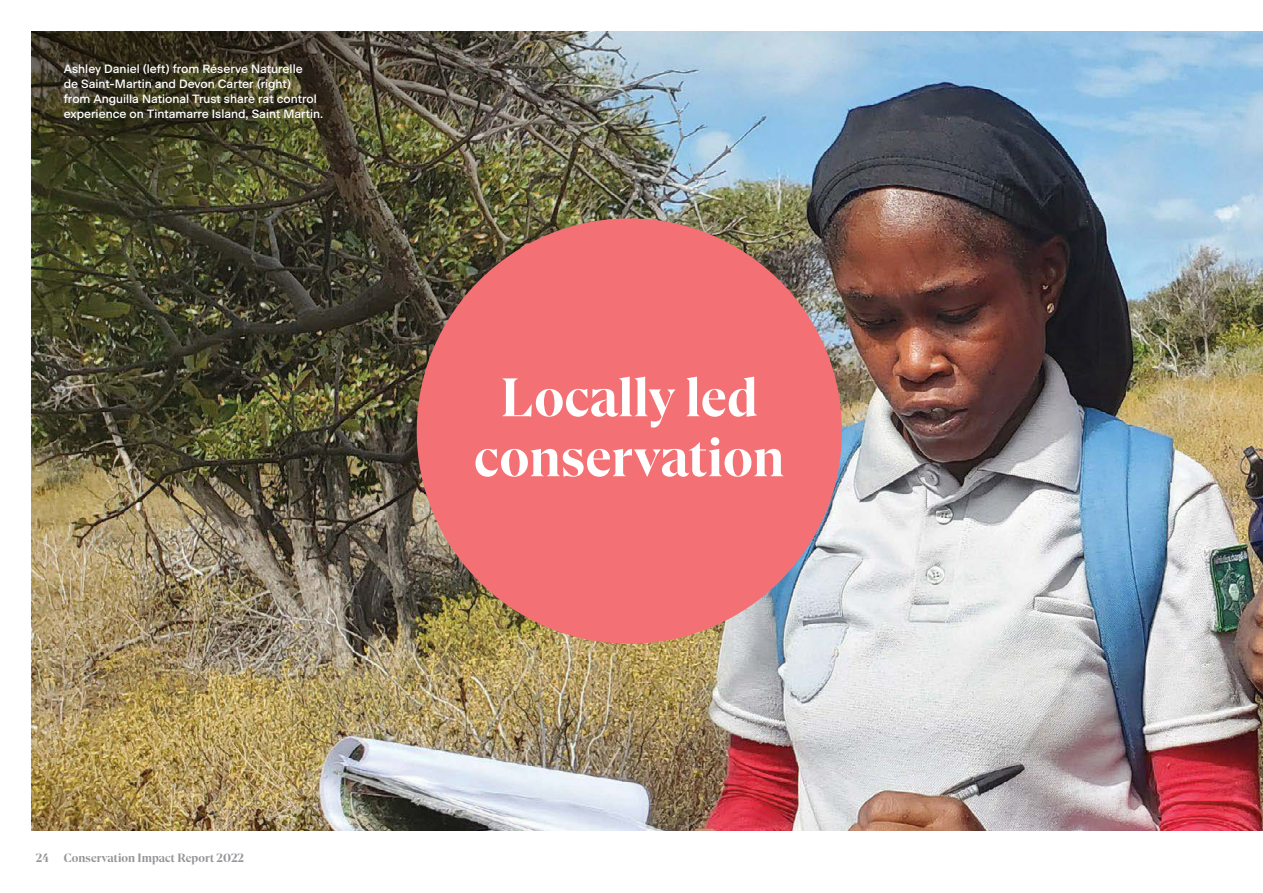
<style>
.page{position:relative;width:1263px;height:893px;background:#fff}
.page>*{position:absolute;margin:0;border:0;box-sizing:border-box;transform-origin:0 0}
.t1{font:700 54px/60px "At Gambit";color:#fff;text-align:center}
.t2{font:500 12px/15px "Beausite Classic";color:#fff}
.t3{font:700 12px "At Gambit";color:#939598}
</style>
<div class="page">
<img style="left:32px;top:32px;width:1231px;height:798px">
<div style="left:417px;top:218px;width:425px;height:426px;background:#f37174;border-radius:50%"></div>
<img style="left:32px;top:32px;width:530px;height:173px">
<p class="t2" style="left:64px;top:61px;width:261px">Ashley Daniel (left) from Réserve Naturelle<br>de Saint-Martin and Devon Carter (right)<br>from Anguilla National Trust share rat control experience on Tintamarre Island, Saint Martin.</p>
<p class="t3" style="left:36px;top:850px;width:210px">24 Conservation Impact Report 2022</p>
<h1 class="t1" style="left:474px;top:368px;width:312px">Locally led conservation</h1>
</div>
